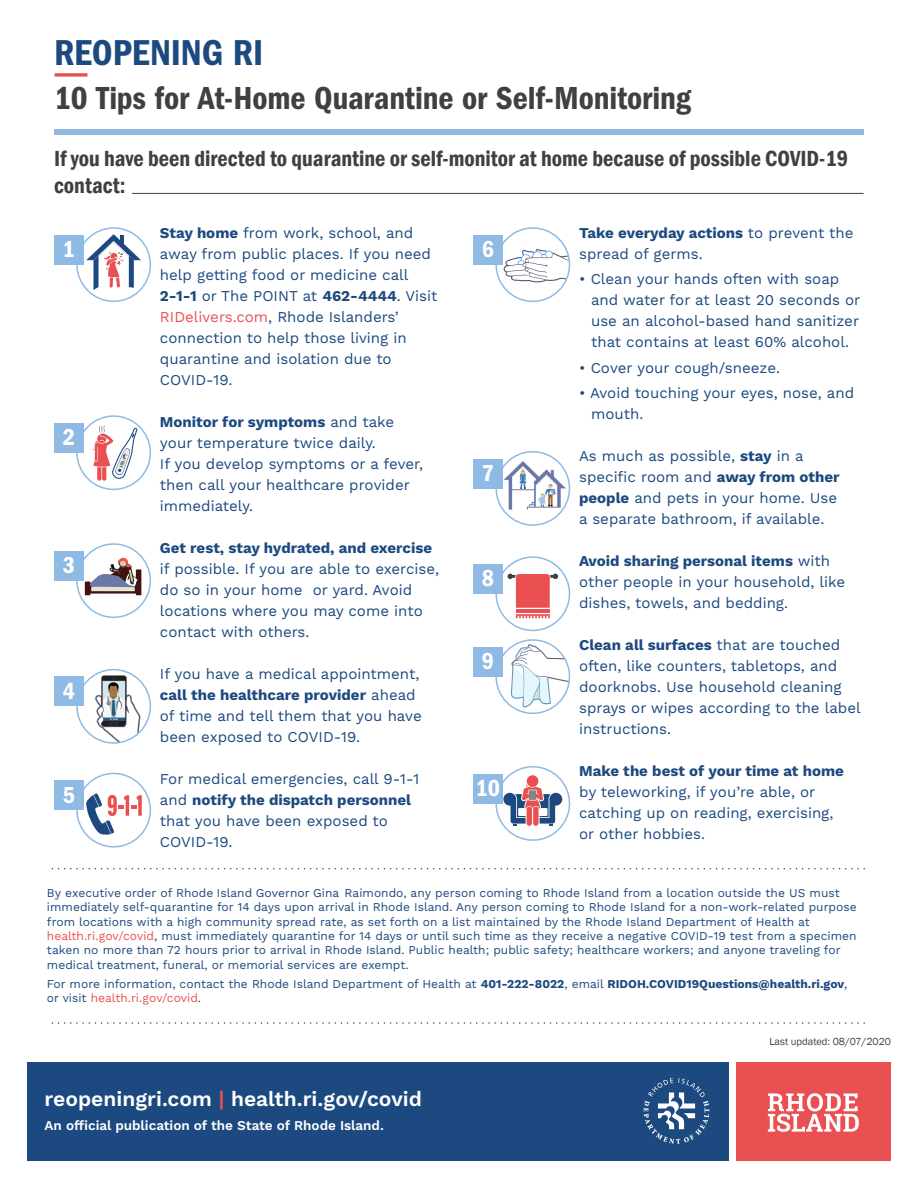
<style>
.page{position:relative;width:918px;height:1188px;background:#fff}
.page>*{position:absolute;margin:0;border:0;box-sizing:border-box;transform-origin:0 0}
.t1{font:37.35px "Franklin Gothic LT Pro Cn Dm";letter-spacing:-.005em;color:#1c497f}
.t2{font:33px "Franklin Gothic LT Pro Cn Dm";letter-spacing:-.005em;color:#3f4040}
.t3{font:24px "Franklin Gothic LT Pro Cn Dm";color:#fff}
.t4{font:600 condensed 22.5px/27px "Franklin Gothic";color:#3f4040}
.t5{font:600 21px "Work Sans";color:#fff}
.t6{font:15px/21px "Work Sans";color:#1c497f}
.t7{font:700 15px "Work Sans";color:#1c497f}
.t8{font:600 13.5px "Work Sans";color:#fff}
.t9{font:12px/14.4px "Work Sans";color:#1c497f}
.t10{font:10.5px "Franklin Gothic";color:#3f4040}
.s1{font-weight:700}
.s2{color:#ea5052}
</style>
<div class="page">
<div style="left:527px;top:775px;width:11px;height:12px;background:#ea5052;border-radius:50%"></div>
<svg style="left:503px;top:785px;width:59px;height:41px"></svg>
<img style="left:502px;top:460px;width:65px;height:51px">
<img style="left:95px;top:675px;width:55px;height:68px">
<div style="left:76px;top:227px;width:75px;height:75px;border:2px solid #8ebae3;border-radius:50%"></div>
<svg style="left:86px;top:234px;width:55px;height:56px"></svg>
<svg style="left:506px;top:573px;width:54px;height:47px"></svg>
<svg style="left:85px;top:558px;width:56px;height:37px"></svg>
<div style="left:27px;top:1063px;width:702px;height:98px;background:#1c497f"></div>
<svg style="left:644px;top:1078px;width:65px;height:66px"></svg>
<div style="left:736px;top:1063px;width:155px;height:98px;background:#ea5052"></div>
<svg style="left:768px;top:1093px;width:91px;height:39px"></svg>
<div style="left:54px;top:130px;width:810px;height:5px;background:#8ebae3"></div>
<svg style="left:55px;top:73px;width:32px;height:4px"></svg>
<svg style="left:51px;top:1022px;width:813px;height:2px"></svg>
<svg style="left:51px;top:868px;width:813px;height:1px"></svg>
<div style="left:54px;top:235px;width:30px;height:30px;background:#8ebae3"></div>
<div style="left:76px;top:415px;width:75px;height:75px;border:2px solid #8ebae3;border-radius:50%"></div>
<svg style="left:503px;top:249px;width:67px;height:36px"></svg>
<div style="left:495px;top:227px;width:75px;height:75px;border:2px solid #8ebae3;border-radius:50%"></div>
<div style="left:473px;top:235px;width:30px;height:30px;background:#8ebae3"></div>
<div style="left:495px;top:451px;width:75px;height:75px;border:2px solid #8ebae3;border-radius:50%"></div>
<div style="left:473px;top:459px;width:30px;height:29px;background:#8ebae3"></div>
<div style="left:495px;top:556px;width:75px;height:75px;border:2px solid #8ebae3;border-radius:50%"></div>
<div style="left:473px;top:564px;width:30px;height:30px;background:#8ebae3"></div>
<svg style="left:511px;top:644px;width:58px;height:63px"></svg>
<div style="left:495px;top:639px;width:75px;height:75px;border:2px solid #8ebae3;border-radius:50%"></div>
<div style="left:473px;top:647px;width:30px;height:30px;background:#8ebae3"></div>
<div style="left:495px;top:766px;width:75px;height:75px;border:2px solid #8ebae3;border-radius:50%"></div>
<div style="left:473px;top:774px;width:30px;height:29px;background:#8ebae3"></div>
<div style="left:54px;top:423px;width:30px;height:30px;background:#8ebae3"></div>
<div style="left:76px;top:543px;width:75px;height:75px;border:2px solid #8ebae3;border-radius:50%"></div>
<div style="left:54px;top:551px;width:30px;height:30px;background:#8ebae3"></div>
<div style="left:76px;top:669px;width:75px;height:75px;border:2px solid #8ebae3;border-radius:50%"></div>
<div style="left:54px;top:677px;width:30px;height:29px;background:#8ebae3"></div>
<div style="left:76px;top:773px;width:75px;height:75px;border:2px solid #8ebae3;border-radius:50%"></div>
<div style="left:54px;top:780px;width:30px;height:30px;background:#8ebae3"></div>
<hr style="left:132px;top:193px;width:732px;height:1px;background:#3f4040">
<svg style="left:86px;top:793px;width:56px;height:42px"></svg>
<svg style="left:92px;top:426px;width:46px;height:55px"></svg>
<h1 class="t1" style="left:54px;top:31px;width:211px">REOPENING RI</h1>
<h2 class="t2" style="left:55px;top:79px;width:638px">10 Tips for At-Home Quarantine or Self-Monitoring</h2>
<h3 class="t4" style="left:54px;top:145px;width:796px">If you have been directed to quarantine or self-monitor at home because of possible COVID-19 contact:</h3>
<p class="t6" style="left:160px;top:223px;width:279px"><span class="s1">Stay home</span> from work, school, and away from public places. If you need help getting food or medicine call<br><span class="s1">2-1-1</span> or The POINT at <span class="s1">462-4444</span>. Visit<br><span class="s2">RIDelivers.com</span>, Rhode Islanders’ connection to help those living in quarantine and isolation due to<br>COVID-19.</p>
<p class="t6" style="left:160px;top:412px;width:265px"><span class="s1">Monitor for symptoms</span> and take your temperature twice daily.<br>If you develop symptoms or a fever, then call your healthcare provider immediately.</p>
<p class="t7" style="left:160px;top:539px;width:274px">Get rest, stay hydrated, and exercise</p>
<p class="t6" style="left:160px;top:559px;width:281px">if possible. If you are able to exercise, do so in your home or yard. Avoid locations where you may come into contact with others.</p>
<p class="t6" style="left:160px;top:664px;width:263px">If you have a medical appointment, <span class="s1">call the healthcare provider</span> ahead of time and tell them that you have been exposed to COVID-19.</p>
<p class="t6" style="left:160px;top:769px;width:261px">For medical emergencies, call 9-1-1 and <span class="s1">notify the dispatch personnel </span>that you have been exposed to<br>COVID-19.</p>
<p class="t6" style="left:579px;top:223px;width:276px"><span class="s1">Take everyday actions</span> to prevent the spread of germs.</p>
<p class="t6" style="left:591px;top:269px;width:271px;text-indent:-12px">• Clean your hands often with soap and water for at least 20 seconds or use an alcohol-based hand sanitizer that contains at least 60% alcohol.</p>
<p class="t6" style="left:579px;top:358px;width:202px">• Cover your cough/sneeze.</p>
<p class="t6" style="left:591px;top:383px;width:265px;text-indent:-12px">• Avoid touching your eyes, nose, and mouth.</p>
<p class="t6" style="left:579px;top:446px;width:262px">As much as possible, <span class="s1">stay</span> in a specific room and <span class="s1">away from other people</span> and pets in your home. Use a separate bathroom, if available.</p>
<p class="t6" style="left:579px;top:551px;width:268px"><span class="s1">Avoid sharing personal items</span> with other people in your household, like dishes, towels, and bedding.</p>
<p class="t6" style="left:579px;top:635px;width:283px"><span class="s1">Clean all surfaces</span> that are touched often, like counters, tabletops, and doorknobs. Use household cleaning sprays or wipes according to the label instructions.</p>
<p class="t7" style="left:579px;top:762px;width:266px">Make the best of your time at home</p>
<p class="t6" style="left:579px;top:782px;width:256px">by teleworking, if you’re able, or catching up on reading, exercising, or other hobbies.</p>
<h3 class="t3" style="left:482px;top:236px;width:14px">6</h3>
<h3 class="t3" style="left:63px;top:236px;width:14px">1</h3>
<h3 class="t3" style="left:63px;top:424px;width:14px">2</h3>
<h3 class="t3" style="left:482px;top:459px;width:14px">7</h3>
<h3 class="t3" style="left:63px;top:552px;width:14px">3</h3>
<h3 class="t3" style="left:482px;top:565px;width:14px">8</h3>
<h3 class="t3" style="left:482px;top:648px;width:14px">9</h3>
<h3 class="t3" style="left:63px;top:677px;width:14px">4</h3>
<h3 class="t3" style="left:476px;top:774px;width:26px">10</h3>
<h3 class="t3" style="left:63px;top:781px;width:14px">5</h3>
<p class="t9" style="left:47px;top:886px;width:811px">By executive order of Rhode Island Governor Gina Raimondo, any person coming to Rhode Island from a location outside the US must immediately self-quarantine for 14 days upon arrival in Rhode Island. Any person coming to Rhode Island for a non-work-related purpose from locations with a high community spread rate, as set forth on a list maintained by the Rhode Island Department of Health at <span class="s2">health.ri.gov/covid</span>, must immediately quarantine for 14 days or until such time as they receive a negative COVID-19 test from a specimen taken no more than 72 hours prior to arrival in Rhode Island. Public health; public safety; healthcare workers; and anyone traveling for medical treatment, funeral, or memorial services are exempt.</p>
<p class="t9" style="left:47px;top:977px;width:802px">For more information, contact the Rhode Island Department of Health at <span class="s1">401-222-8022</span>, email <span class="s1">RIDOH.COVID19Questions@health.ri.gov</span>, or visit <span class="s2">health.ri.gov/covid</span>.</p>
<h3 class="t5" style="left:45px;top:1086px;width:379px">reopeningri.com <span class="s2">|</span> health.ri.gov/covid</h3>
<p class="t8" style="left:45px;top:1117px;width:341px">An official publication of the State of Rhode Island.</p>
<p class="t10" style="left:769px;top:1035px;width:123px">Last updated: 08/07/2020</p>
</div>
